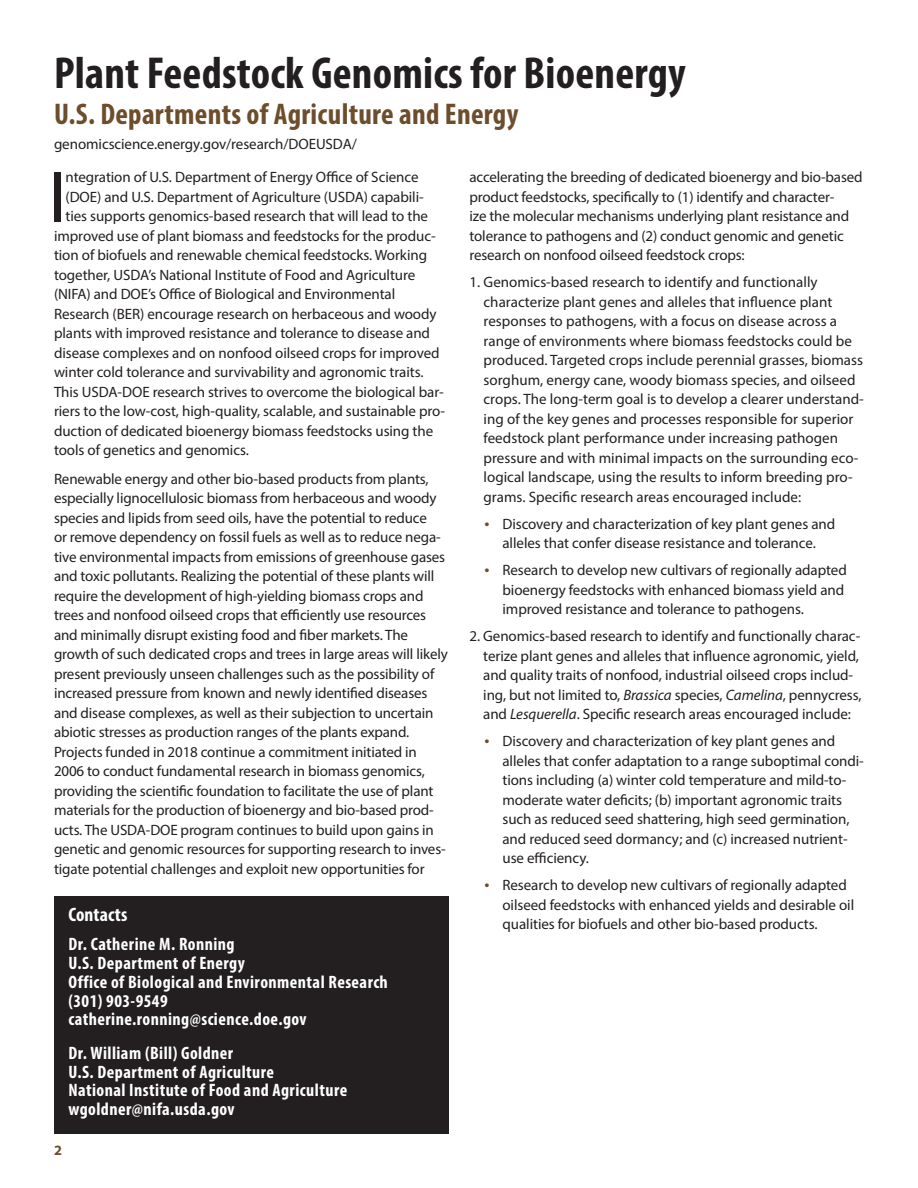
<style>
.page{position:relative;width:918px;height:1188px;background:#fff}
.page>*{position:absolute;margin:0;border:0;box-sizing:border-box;transform-origin:0 0}
.overview_text_Initia{font:72.9px "Myriad Pro";color:#231f20}
.Headline_Title{font:700 condensed 45px "Myriad Pro";letter-spacing:.005em;color:#231f20}
.Headline_Title-2{font:700 condensed 30px "Myriad Pro";letter-spacing:.01em;color:#6c4e2c}
.Subhead_1{font:700 condensed 19.5px "Myriad Pro";letter-spacing:.005em;color:#fff}
.overview_text{font:700 condensed 18px/18.8px "Myriad Pro";letter-spacing:.025em;color:#fff}
.overview_text-2{font:15px/19.5px "Myriad Pro";letter-spacing:-.01em;color:#231f20}
.overview_text_Initia-2{font:15px "Myriad Pro";letter-spacing:-.005em;color:#231f20}
.t1{font:700 14.25px "Myriad Pro";color:#6c4e2c}
.s1{font-size:18px;color:#6c4e2c}
.s2{font-style:italic}
</style>
<div class="page">
<div style="left:54px;top:894px;width:397px;height:241px;background:#231f20"></div>
<p class="Headline_Title" style="left:54px;top:45px;width:633px">Plant Feedstock Genomics for Bioenergy</p>
<p class="Headline_Title-2" style="left:54px;top:95px;width:466px">U.S. Departments of Agriculture and Energy</p>
<p class="overview_text-2" style="left:54px;top:134px;width:304px">genomicscience.energy.gov/research/DOEUSDA/</p>
<p class="overview_text_Initia" style="left:48px;top:152px;width:19px">I</p>
<p class="overview_text_Initia-2" style="left:66px;top:168px;width:355px">ntegration of U.S. Department of Energy Office of Science</p>
<p class="overview_text_Initia-2" style="left:66px;top:187px;width:360px">(DOE) and U.S. Department of Agriculture (USDA) capabili-</p>
<p class="overview_text_Initia-2" style="left:66px;top:207px;width:364px">ties supports genomics-based research that will lead to the</p>
<p class="overview_text_Initia-2" style="left:54px;top:226px;width:383px">improved use of plant biomass and feedstocks for the produc-</p>
<p class="overview_text_Initia-2" style="left:54px;top:246px;width:375px">tion of biofuels and renewable chemical feedstocks. Working</p>
<p class="overview_text_Initia-2" style="left:54px;top:265px;width:363px">together, USDA’s National Institute of Food and Agriculture</p>
<p class="overview_text_Initia-2" style="left:54px;top:285px;width:343px">(NIFA) and DOE’s Office of Biological and Environmental</p>
<p class="overview_text_Initia-2" style="left:54px;top:304px;width:384px">Research (BER) encourage research on herbaceous and woody</p>
<p class="overview_text_Initia-2" style="left:54px;top:324px;width:378px">plants with improved resistance and tolerance to disease and</p>
<p class="overview_text_Initia-2" style="left:54px;top:343px;width:387px">disease complexes and on nonfood oilseed crops for improved</p>
<p class="overview_text_Initia-2" style="left:54px;top:363px;width:371px">winter cold tolerance and survivability and agronomic traits.</p>
<p class="overview_text_Initia-2" style="left:54px;top:382px;width:391px">This USDA-DOE research strives to overcome the biological bar-</p>
<p class="overview_text_Initia-2" style="left:54px;top:402px;width:393px">riers to the low-cost, high-quality, scalable, and sustainable pro-</p>
<p class="overview_text_Initia-2" style="left:54px;top:421px;width:381px">duction of dedicated bioenergy biomass feedstocks using the</p>
<p class="overview_text_Initia-2" style="left:54px;top:441px;width:196px">tools of genetics and genomics.</p>
<p class="overview_text-2" style="left:54px;top:469px;width:395px">Renewable energy and other bio-based products from plants, especially lignocellulosic biomass from herbaceous and woody species and lipids from seed oils, have the potential to reduce<br>or remove dependency on fossil fuels as well as to reduce nega&shy;tive environmental impacts from emissions of greenhouse gases and toxic pollutants. Realizing the potential of these plants will require the development of high-yielding biomass crops and trees and nonfood oilseed crops that efficiently use resources and minimally disrupt existing food and fiber markets. The growth of such dedicated crops and trees in large areas will likely present previously unseen challenges such as the possibility of increased pressure from known and newly identified diseases and disease complexes, as well as their subjection to uncertain abiotic stresses as production ranges of the plants expand.<br>Projects funded in 2018 continue a commitment initiated in 2006 to conduct fundamental research in biomass genomics, providing the scientific foundation to facilitate the use of plant materials for the production of bioenergy and bio-based prod&shy;ucts. The USDA-DOE program continues to build upon gains in genetic and genomic resources for supporting research to inves&shy;tigate potential challenges and exploit new opportunities for</p>
<p class="Subhead_1" style="left:68px;top:902px;width:60px">Contacts</p>
<p class="overview_text" style="left:68px;top:935px;width:321px">Dr. Catherine M. Ronning<br>U.S. Department of Energy<br>Office of Biological and Environmental Research (301) 903-9549 catherine.ronning@science.doe.gov</p>
<p class="overview_text" style="left:68px;top:1043px;width:280px">Dr. William (Bill) Goldner<br>U.S. Department of Agriculture<br>National Institute of Food and Agriculture wgoldner@nifa.usda.gov</p>
<p class="t1" style="left:54px;top:1141px;width:9px">2</p>
<p class="overview_text-2" style="left:470px;top:167px;width:395px">accelerating the breeding of dedicated bioenergy and bio-based product feedstocks, specifically to (1) identify and character-<br>ize the molecular mechanisms underlying plant resistance and tolerance to pathogens and (2) conduct genomic and genetic research on nonfood oilseed feedstock crops:</p>
<p class="overview_text-2" style="left:484px;top:272px;width:382px;text-indent:-14px">1. Genomics-based research to identify and functionally characterize plant genes and alleles that influence plant responses to pathogens, with a focus on disease across a range of environments where biomass feedstocks could be produced. Targeted crops include perennial grasses, biomass sorghum, energy cane, woody biomass species, and oilseed crops. The long-term goal is to develop a clearer understand&shy;ing of the key genes and processes responsible for superior feedstock plant performance under increasing pathogen pressure and with minimal impacts on the surrounding eco&shy;logical landscape, using the results to inform breeding pro&shy;grams. Specific research areas encouraged include:</p>
<p class="overview_text-2" style="left:484px;top:514px;width:352px;text-align:center"><span class="s1">•</span> Discovery and characterization of key plant genes and alleles that confer disease resistance and tolerance.</p>
<p class="overview_text-2" style="left:502px;top:560px;width:346px;text-indent:-18px"><span class="s1">•</span> Research to develop new cultivars of regionally adapted bioenergy feedstocks with enhanced biomass yield and improved resistance and tolerance to pathogens.</p>
<p class="overview_text-2" style="left:483px;top:626px;width:380px;text-indent:-14px">2. Genomics-based research to identify and functionally charac&shy;terize plant genes and alleles that influence agronomic, yield, and quality traits of nonfood, industrial oilseed crops includ&shy;ing, but not limited to, <span class="s2">Brassica</span> species, <span class="s2">Camelina</span>, pennycress, and <span class="s2">Lesquerella</span>. Specific research areas encouraged include:</p>
<p class="overview_text-2" style="left:502px;top:731px;width:363px;text-indent:-18px"><span class="s1">•</span> Discovery and characterization of key plant genes and alleles that confer adaptation to a range suboptimal condi&shy;tions including (a) winter cold temperature and mild-to&shy;moderate water deficits; (b) important agronomic traits such as reduced seed shattering, high seed germination, and reduced seed dormancy; and (c) increased nutrient&shy;use efficiency.</p>
<p class="overview_text-2" style="left:502px;top:875px;width:353px;text-indent:-18px"><span class="s1">•</span> Research to develop new cultivars of regionally adapted oilseed feedstocks with enhanced yields and desirable oil qualities for biofuels and other bio-based products.</p>
</div>
